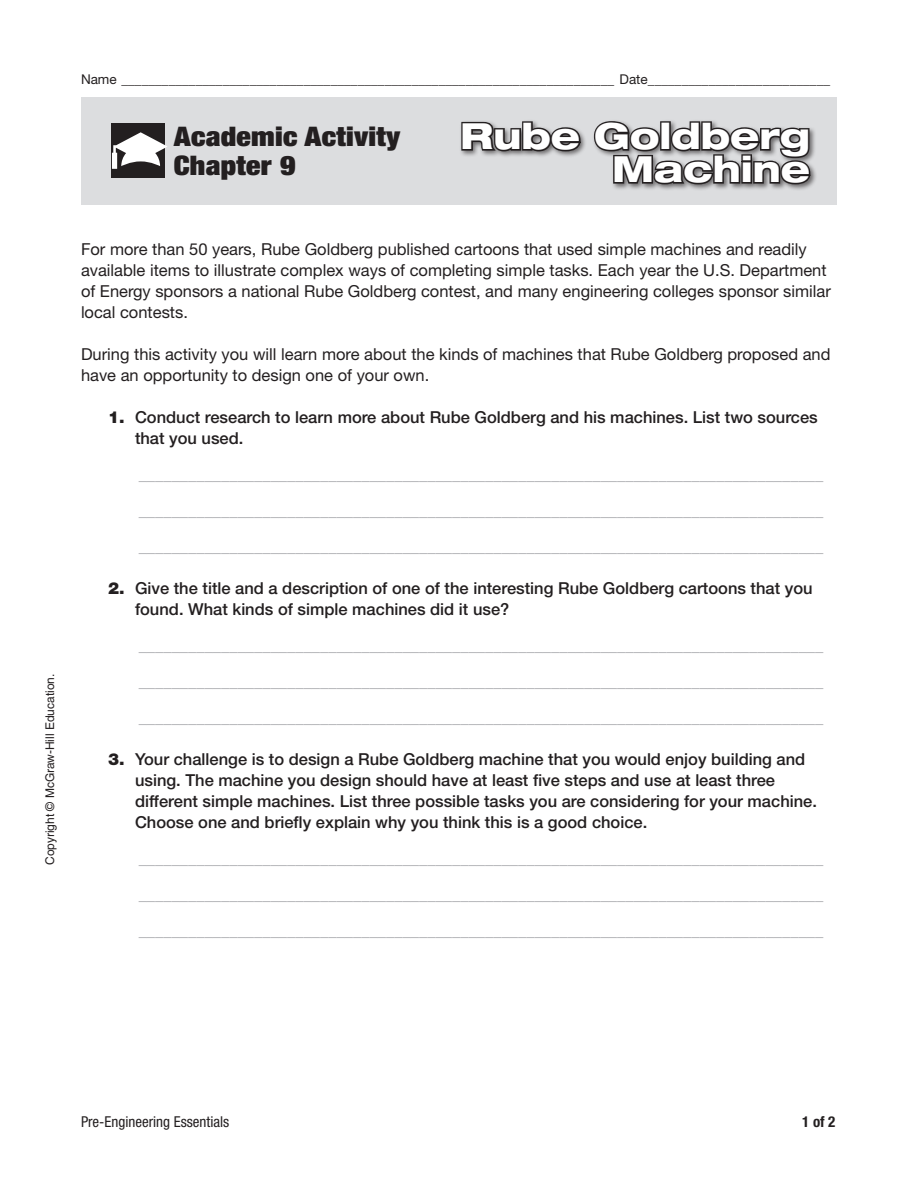
<style>
.page{position:relative;width:918px;height:1188px;background:#fff}
.page>*{position:absolute;margin:0;border:0;box-sizing:border-box;transform-origin:0 0}
.Section_Head{font:800 expanded 36px/33px "Helvetica Neue LT Std";color:#fff;text-align:right}
.icon_head{font:900 condensed 27px/29.2px "Helvetica Neue LT Std";letter-spacing:.01em;color:#231f20;scale:1.1 1}
.Problem_Text{font:500 16.5px "Helvetica Neue LT Std";color:#a8a9ad}
.Problem_Text-2{font:500 16.5px/21px "Helvetica Neue LT Std";color:#231f20}
.Problem_Running_Text{font:16.5px/21px "Helvetica Neue LT Std";color:#231f20}
.X_Footer_L_blk{font:condensed 15px "Helvetica Neue LT Std";color:#231f20}
.X_Footer_L_blk-2{font:700 condensed 15px "Helvetica Neue LT Std";color:#231f20}
.t1{font:13.5px "Helvetica Neue LT Std";color:#231f20}
.t2{font:12px "Helvetica LT Std";color:#231f20}
.s1{font-weight:900}
</style>
<div class="page">
<div style="left:81px;top:98px;width:756px;height:108px;background:#dcdddf"></div>
<div style="left:459px;top:119px;width:358px;height:72px;background:#231f20;opacity:.6"></div>
<svg style="left:460px;top:120px;width:123px;height:33px"></svg>
<svg style="left:592px;top:120px;width:220px;height:71px"></svg>
<div style="left:111px;top:123px;width:54px;height:55px;background:#231f20"></div>
<svg style="left:112px;top:132px;width:55px;height:37px"></svg>
<p class="t2" style="left:43px;top:865px;width:193px;rotate:-90deg">Copyright © McGraw-Hill Education.</p>
<p class="t1" style="left:81px;top:71px;width:751px">Name__________________________________________________________________________ Date____________________________</p>
<p class="icon_head" style="left:174px;top:121px;width:208px">Academic Activity<br>Chapter 9</p>
<p class="Section_Head" style="left:460px;top:119px;width:351px">Rube Goldberg<br>Machine</p>
<p class="Problem_Running_Text" style="left:81px;top:238px;width:751px">For more than 50 years, Rube Goldberg published cartoons that used simple machines and readily available items to illustrate complex ways of completing simple tasks. Each year the U.S. Department of Energy sponsors a national Rube Goldberg contest, and many engineering colleges sponsor similar local contests.</p>
<p class="Problem_Running_Text" style="left:81px;top:343px;width:751px">During this activity you will learn more about the kinds of machines that Rube Goldberg proposed and have an opportunity to design one of your own.</p>
<p class="Problem_Text-2" style="left:135px;top:406px;width:684px;text-indent:-27px"><span class="s1">1.</span> Conduct research to learn more about Rube Goldberg and his machines. List two sources that you used.</p>
<p class="Problem_Text" style="left:139px;top:464px;width:686px">___________________________________________________________________________________</p>
<p class="Problem_Text" style="left:139px;top:500px;width:686px">___________________________________________________________________________________</p>
<p class="Problem_Text" style="left:139px;top:536px;width:686px">___________________________________________________________________________________</p>
<p class="Problem_Text-2" style="left:135px;top:577px;width:679px;text-indent:-27px"><span class="s1">2.</span> Give the title and a description of one of the interesting Rube Goldberg cartoons that you found. What kinds of simple machines did it use?</p>
<p class="Problem_Text" style="left:139px;top:635px;width:686px">___________________________________________________________________________________</p>
<p class="Problem_Text" style="left:139px;top:671px;width:686px">___________________________________________________________________________________</p>
<p class="Problem_Text" style="left:139px;top:707px;width:686px">___________________________________________________________________________________</p>
<p class="Problem_Text-2" style="left:135px;top:748px;width:684px;text-indent:-27px"><span class="s1">3.</span> Your challenge is to design a Rube Goldberg machine that you would enjoy building and using. The machine you design should have at least five steps and use at least three different simple machines. List three possible tasks you are considering for your machine.<br>Choose one and briefly explain why you think this is a good choice.</p>
<p class="Problem_Text" style="left:139px;top:848px;width:686px">___________________________________________________________________________________</p>
<p class="Problem_Text" style="left:139px;top:884px;width:686px">___________________________________________________________________________________</p>
<p class="Problem_Text" style="left:139px;top:920px;width:686px">___________________________________________________________________________________</p>
<p class="X_Footer_L_blk" style="left:81px;top:1113px;width:150px">Pre-Engineering Essentials</p>
<p class="X_Footer_L_blk-2" style="left:802px;top:1113px;width:35px">1 of 2</p>
</div>
